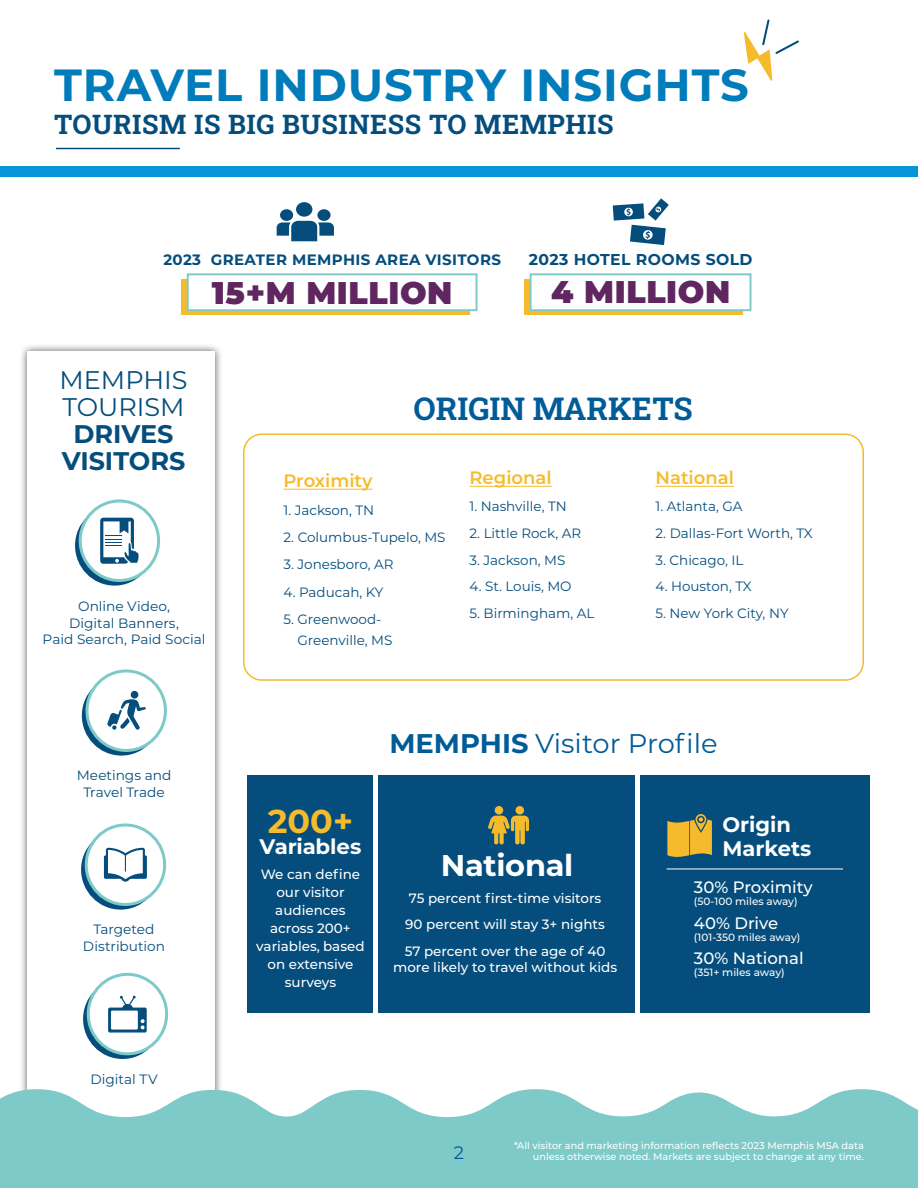
<style>
.page{position:relative;width:918px;height:1188px;background:#fff}
.page>*{position:absolute;margin:0;border:0;box-sizing:border-box;transform-origin:0 0}
.t1{font:700 45px "Montserrat";letter-spacing:.02em;color:#007cbb}
.t2{font:700 33px "Montserrat";color:#f6bb2c}
.Main_Header_Large{font:700 31.5px "Roboto Slab";color:#005c98}
.t3{font:900 31.35px "Montserrat";letter-spacing:.02em;color:#5f265f}
.t4{font:700 30px "Montserrat";letter-spacing:-.01em;color:#fff}
.t5{font:700 27px "Roboto Slab";letter-spacing:.02em;color:#044d7c}
.t6{font:27px "Montserrat";color:#005c98}
.Main_Header_Large-2{font:25.5px/27px "Montserrat";color:#044d7c;text-align:center}
.t7{font:700 21px/24px "Montserrat";letter-spacing:-.005em;color:#fff}
.Underlined_Blue_Heads{font:600 18px "Montserrat";color:#f6bb2c}
.Body_New{font:600 18px "Montserrat";color:#f6bb2c}
.t8{font:18px "Montserrat";color:#005c98}
.Body_New_White{font:500 16.5px "Montserrat";color:#fff}
.t9{font:700 15.75px "Montserrat";letter-spacing:.025em;color:#044d7c}
.t10{font:700 15px "Montserrat";letter-spacing:.025em;color:#044d7c}
.Body_New-2{font:13.5px "Montserrat";color:#044d7c}
.Body_New_White-2{font:500 13.5px/18px "Montserrat";color:#fff;text-align:center}
.Gray_Body_Centered{font:13.5px "Montserrat";color:#044d7c}
.Underlined_Blue_Heads-2{font:13.5px/20.5px "Montserrat";color:#044d7c}
.Body_New_White-3{font:500 10.5px "Montserrat";color:#fff}
.t11{font:500 9.75px/10.5px "Montserrat";color:#fff;text-align:right}
.s1{font-weight:700}
</style>
<div class="page">
<div style="left:640px;top:775px;width:230px;height:237px;background:#044d7c"></div>
<hr style="left:667px;top:869px;width:176px;height:1px;background:#fff">
<svg style="left:667px;top:814px;width:45px;height:43px"></svg>
<div style="left:20px;top:344px;width:204px;height:798px;background:#231f20;opacity:.75"></div>
<div style="left:28px;top:352px;width:187px;height:781px;background:#fff"></div>
<div style="left:243px;top:433px;width:621px;height:248px;border:2px solid #f6bb2c;border-radius:18px"></div>
<div style="left:378px;top:775px;width:256px;height:237px;background:#044d7c"></div>
<div style="left:516px;top:806px;width:8px;height:9px;background:#f6bb2c;border-radius:50%"></div>
<div style="left:495px;top:806px;width:8px;height:9px;background:#f6bb2c;border-radius:50%"></div>
<svg style="left:488px;top:816px;width:41px;height:29px"></svg>
<div style="left:248px;top:775px;width:125px;height:237px;background:#044d7c"></div>
<svg style="left:83px;top:979px;width:79px;height:80px"></svg>
<div style="left:88px;top:974px;width:79px;height:80px;background:#fff;border-radius:50%"></div>
<div style="left:87px;top:973px;width:81px;height:82px;border:3px solid #7dcac8;border-radius:50%"></div>
<svg style="left:108px;top:996px;width:39px;height:37px"></svg>
<svg style="left:81px;top:830px;width:79px;height:80px"></svg>
<div style="left:86px;top:825px;width:79px;height:79px;background:#fff;border-radius:50%"></div>
<div style="left:85px;top:823px;width:81px;height:83px;border:3px solid #7dcac8;border-radius:50%"></div>
<svg style="left:104px;top:848px;width:43px;height:34px"></svg>
<svg style="left:82px;top:676px;width:79px;height:80px"></svg>
<div style="left:87px;top:671px;width:78px;height:79px;background:#fff;border-radius:50%"></div>
<div style="left:85px;top:669px;width:82px;height:83px;border:3px solid #7dcac8;border-radius:50%"></div>
<svg style="left:107px;top:691px;width:39px;height:39px"></svg>
<svg style="left:75px;top:506px;width:79px;height:80px"></svg>
<div style="left:80px;top:501px;width:79px;height:79px;background:#fff;border-radius:50%"></div>
<div style="left:79px;top:499px;width:81px;height:83px;border:3px solid #7dcac8;border-radius:50%"></div>
<svg style="left:100px;top:518px;width:39px;height:46px"></svg>
<hr style="left:56px;top:148px;width:124px;height:1px;background:#044d7c">
<svg style="left:613px;top:198px;width:56px;height:47px"></svg>
<svg style="left:525px;top:279px;width:218px;height:36px"></svg>
<div style="left:530px;top:273px;width:221px;height:38px;background:#fff;border:2px solid #7dcac8"></div>
<div style="left:280px;top:209px;width:13px;height:12px;background:#044d7c;border-radius:50%"></div>
<div style="left:317px;top:209px;width:14px;height:12px;background:#044d7c;border-radius:50%"></div>
<div style="left:296px;top:202px;width:16px;height:15px;background:#044d7c;border-radius:50%"></div>
<svg style="left:277px;top:221px;width:57px;height:20px"></svg>
<svg style="left:181px;top:279px;width:288px;height:36px"></svg>
<div style="left:187px;top:273px;width:291px;height:38px;background:#fff;border:2px solid #7dcac8"></div>
<svg style="left:0;top:1089px;width:918px;height:99px;background:#8ed1cf"></svg>
<svg style="left:744px;top:19px;width:55px;height:62px"></svg>
<hr style="left:284px;top:489px;width:88px;height:1px;background:#f6bb2c">
<hr style="left:470px;top:486px;width:82px;height:1px;background:#f6bb2c">
<hr style="left:656px;top:486px;width:78px;height:1px;background:#f6bb2c">
<div style="left:0;top:166px;width:918px;height:11px;background:#0696d7"></div>
<p class="t1" style="left:54px;top:53px;width:696px">TRAVEL INDUSTRY INSIGHTS</p>
<p class="t5" style="left:54px;top:105px;width:561px">TOURISM IS BIG BUSINESS TO MEMPHIS</p>
<p class="t10" style="left:163px;top:249px;width:339px">2023 GREATER MEMPHIS AREA VISITORS</p>
<p class="t3" style="left:212px;top:269px;width:242px">15+M MILLION</p>
<p class="t9" style="left:529px;top:248px;width:225px">2023 HOTEL ROOMS SOLD</p>
<p class="t3" style="left:551px;top:269px;width:181px">4 MILLION</p>
<p class="Main_Header_Large-2" style="left:60px;top:366px;width:129px">MEMPHIS<br>TOURISM<br><span class="s1">DRIVES<br>VISITORS</span></p>
<p class="Gray_Body_Centered" style="left:78px;top:597px;width:93px">Online Video,</p>
<p class="Gray_Body_Centered" style="left:69px;top:613px;width:111px">Digital Banners,</p>
<p class="Gray_Body_Centered" style="left:43px;top:630px;width:164px">Paid Search, Paid Social</p>
<p class="Gray_Body_Centered" style="left:77px;top:766px;width:96px">Meetings and</p>
<p class="Gray_Body_Centered" style="left:83px;top:782px;width:83px">Travel Trade</p>
<p class="Gray_Body_Centered" style="left:94px;top:920px;width:62px">Targeted</p>
<p class="Gray_Body_Centered" style="left:83px;top:936px;width:84px">Distribution</p>
<p class="Gray_Body_Centered" style="left:91px;top:1070px;width:69px">Digital TV</p>
<p class="Main_Header_Large" style="left:414px;top:387px;width:281px">ORIGIN MARKETS</p>
<p class="Underlined_Blue_Heads" style="left:284px;top:468px;width:90px">Proximity</p>
<p class="Body_New-2" style="left:284px;top:501px;width:92px">1. Jackson, TN</p>
<p class="Body_New-2" style="left:284px;top:528px;width:164px">2. Columbus-Tupelo, MS</p>
<p class="Body_New-2" style="left:284px;top:555px;width:112px">3. Jonesboro, AR</p>
<p class="Body_New-2" style="left:284px;top:583px;width:101px">4. Paducah, KY</p>
<p class="Underlined_Blue_Heads-2" style="left:298px;top:608px;width:96px;text-indent:-14px">5. Greenwood-<br>Greenville, MS</p>
<p class="Underlined_Blue_Heads" style="left:470px;top:465px;width:84px">Regional</p>
<p class="Body_New-2" style="left:470px;top:497px;width:99px">1. Nashville, TN</p>
<p class="Body_New-2" style="left:470px;top:524px;width:113px">2. Little Rock, AR</p>
<p class="Body_New-2" style="left:470px;top:550px;width:97px">3. Jackson, MS</p>
<p class="Body_New-2" style="left:470px;top:577px;width:104px">4. St. Louis, MO</p>
<p class="Body_New-2" style="left:470px;top:604px;width:126px">5. Birmingham, AL</p>
<p class="Body_New" style="left:656px;top:465px;width:80px">National</p>
<p class="Body_New-2" style="left:656px;top:497px;width:89px">1. Atlanta, GA</p>
<p class="Body_New-2" style="left:656px;top:524px;width:159px">2. Dallas-Fort Worth, TX</p>
<p class="Body_New-2" style="left:656px;top:550px;width:90px">3. Chicago, IL</p>
<p class="Body_New-2" style="left:656px;top:577px;width:98px">4. Houston, TX</p>
<p class="Body_New-2" style="left:656px;top:604px;width:135px">5. New York City, NY</p>
<p class="t2" style="left:268px;top:797px;width:87px">200+</p>
<p class="t7" style="left:260px;top:833px;width:103px">Variables</p>
<p class="Body_New_White-2" style="left:256px;top:864px;width:110px">We can define our visitor audiences across 200+ variables, based on extensive surveys</p>
<p class="t6" style="left:389px;top:725px;width:330px"><span class="s1">MEMPHIS</span> Visitor Profile</p>
<p class="t4" style="left:441px;top:844px;width:134px">National</p>
<p class="Body_New_White-2" style="left:409px;top:889px;width:194px">75 percent first-time visitors</p>
<p class="Body_New_White-2" style="left:405px;top:915px;width:201px">90 percent will stay 3+ nights</p>
<p class="Body_New_White-2" style="left:393px;top:942px;width:226px;line-height:16.5px">57 percent over the age of 40 more likely to travel without kids</p>
<p class="t7" style="left:722px;top:812px;width:90px">Origin<br>Markets</p>
<p class="Body_New_White" style="left:694px;top:876px;width:120px">30% Proximity</p>
<p class="Body_New_White-3" style="left:694px;top:894px;width:105px">(50-100 miles away)</p>
<p class="Body_New_White" style="left:694px;top:911px;width:86px">40% Drive</p>
<p class="Body_New_White-3" style="left:694px;top:930px;width:108px">(101-350 miles away)</p>
<p class="Body_New_White" style="left:694px;top:946px;width:111px">30% National</p>
<p class="Body_New_White-3" style="left:694px;top:965px;width:92px">(351+ miles away)</p>
<h3 class="t8" style="left:454px;top:1140px;width:12px">2</h3>
<p class="t11" style="left:514px;top:1140px;width:351px">*All visitor and marketing information reflects 2023 Memphis MSA data unless otherwise noted. Markets are subject to change at any time.</p>
</div>
